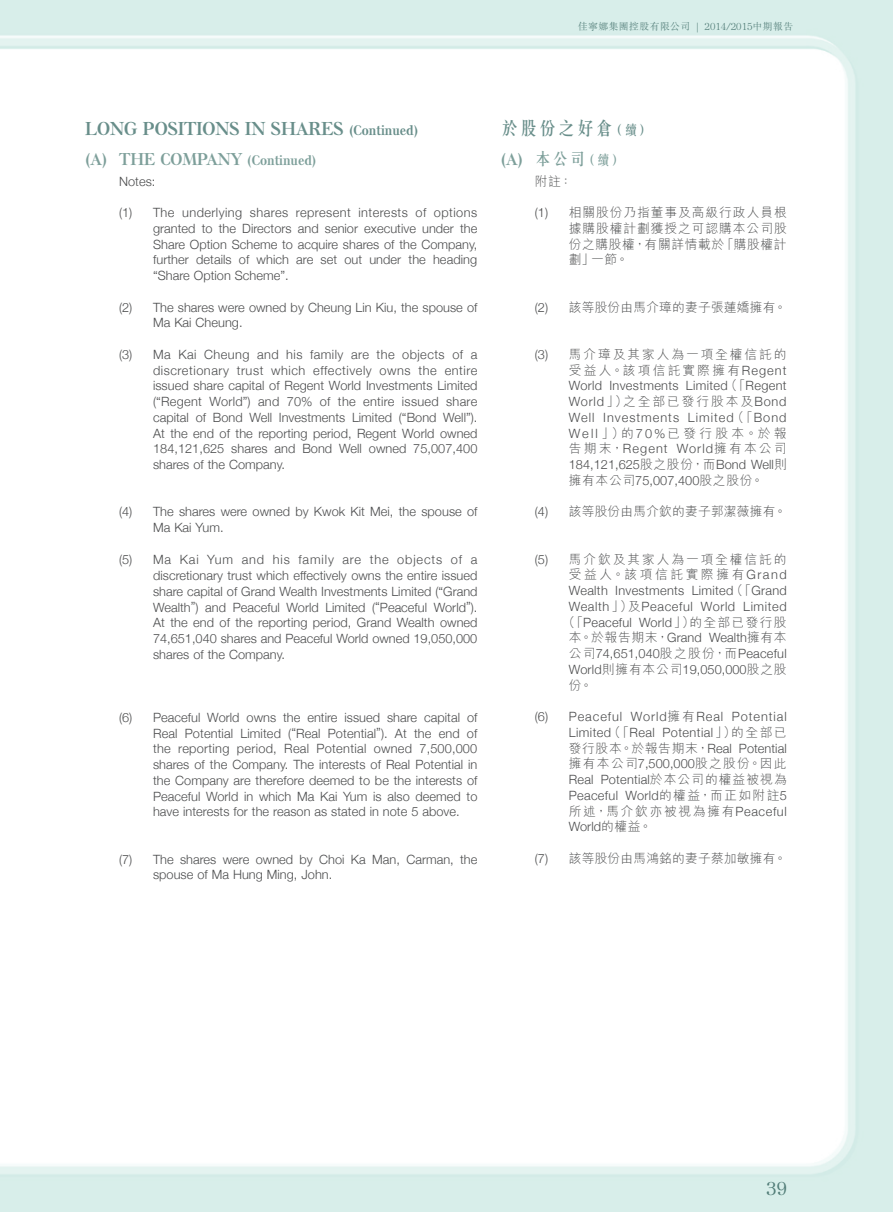
<style>
.page{position:relative;width:893px;height:1212px;background:#fff}
.page>*{position:absolute;margin:0;border:0;box-sizing:border-box;transform-origin:0 0}
.Heading_2{font:700 18px "Else NPL Std";letter-spacing:.005em;color:#688e8a}
.C_Heading_2{font:500 18px "C Song 3 HK";letter-spacing:.055em;color:#688e8a}
.t1{font:500 18px "Else NPL Std";color:#527d78}
.C_Heading_3{font:700 16.5px "Else NPL Std";letter-spacing:.005em;color:#7d9f9a}
.Notes{font:300 12.75px/15.8px "Helvetica Neue";letter-spacing:.005em;color:#4b4c4d;text-align:justify}
.C_Notes{font:300 12.75px/15.8px "Helvetica Neue";letter-spacing:.025em;color:#4b4c4d;text-align:justify}
.C_Notes-2{font:300 12.75px/15.8px "M Hei HK";letter-spacing:.055em;color:#4b4c4d;text-align:justify}
.C_Notes-3{font:300 12.75px "M Hei HK";letter-spacing:.015em;color:#4b4c4d}
.C_Notes-4{font:300 12.75px "Helvetica Neue";letter-spacing:.045em;color:#4b4c4d}
.C_Notes-5{font:300 12.75px "Helvetica Neue";letter-spacing:.005em;color:#4b4c4d}
.C_Notes-6{font:300 12.75px "M Hei HK";letter-spacing:.15em;color:#4b4c4d}
.C_Notes-7{font:300 12.75px "M Hei HK";letter-spacing:.205em;color:#4b4c4d}
.t2{font:300 9.75px "M Sung HK";letter-spacing:.055em;color:#527d78}
.s1{font-family:"Else NPL Std"}
.s2{font-size:13.5px}
.s3{font-family:"C Song 3 HK";font-weight:500}
.s4{font-family:"C Song 3 HK";font-weight:500;font-size:13.5px}
.s5{font-family:"Helvetica Neue"}
.s6{font-family:"M Hei HK"}
</style>
<div class="page">
<img style="left:0;top:0;width:893px;height:1212px">
<p class="t2" style="left:578px;top:20px;width:217px">佳寧娜集團控股有限公司 <span class="s1">| 2014/2015</span>中期報告</p>
<p class="Heading_2" style="left:85px;top:118px;width:335px">LONG POSITIONS IN SHARES <span class="s2">(Continued)</span></p>
<p class="C_Heading_3" style="left:85px;top:149px;width:233px">(A) THE COMPANY <span class="s2">(Continued)</span></p>
<p class="Notes" style="left:119px;top:173px;width:38px">Notes:</p>
<p class="Notes" style="left:153px;top:204px;width:326px;text-indent:-34px">(1) The underlying shares represent interests of options granted to the Directors and senior executive under the Share Option Scheme to acquire shares of the Company, further details of which are set out under the heading “Share Option Scheme”.</p>
<p class="Notes" style="left:153px;top:299px;width:326px;text-indent:-34px">(2) The shares were owned by Cheung Lin Kiu, the spouse of<br>Ma Kai Cheung.</p>
<p class="Notes" style="left:153px;top:346px;width:326px;text-indent:-34px">(3) Ma Kai Cheung and his family are the objects of a discretionary trust which effectively owns the entire issued share capital of Regent World Investments Limited (“Regent World”) and 70% of the entire issued share capital of Bond Well Investments Limited (“Bond Well”).<br>At the end of the reporting period, Regent World owned 184,121,625 shares and Bond Well owned 75,007,400 shares of the Company.</p>
<p class="Notes" style="left:153px;top:504px;width:326px;text-indent:-34px">(4) The shares were owned by Kwok Kit Mei, the spouse of<br>Ma Kai Yum.</p>
<p class="Notes" style="left:153px;top:552px;width:326px;text-indent:-34px">(5) Ma Kai Yum and his family are the objects of a discretionary trust which effectively owns the entire issued share capital of Grand Wealth Investments Limited (“Grand Wealth”) and Peaceful World Limited (“Peaceful World”).<br>At the end of the reporting period, Grand Wealth owned 74,651,040 shares and Peaceful World owned 19,050,000 shares of the Company.</p>
<p class="Notes" style="left:153px;top:709px;width:326px;text-indent:-34px">(6) Peaceful World owns the entire issued share capital of Real Potential Limited (“Real Potential”). At the end of the reporting period, Real Potential owned 7,500,000 shares of the Company. The interests of Real Potential in the Company are therefore deemed to be the interests of Peaceful World in which Ma Kai Yum is also deemed to have interests for the reason as stated in note 5 above.</p>
<p class="Notes" style="left:153px;top:851px;width:326px;text-indent:-34px">(7) The shares were owned by Choi Ka Man, Carman, the spouse of Ma Hung Ming, John.</p>
<p class="C_Heading_2" style="left:501px;top:119px;width:153px">於股份之好倉<span class="s2">（續）</span></p>
<p class="C_Heading_3" style="left:501px;top:149px;width:125px">(A) <span class="s3">本公司</span><span class="s4">（續）</span></p>
<p class="C_Notes-2" style="left:535px;top:173px;width:39px">附註：</p>
<p class="C_Notes-2" style="left:569px;top:204px;width:219px;text-indent:-34px"><span class="s5">(1)</span> 相關股份乃指董事及高級行政人員根據購股權計劃獲授之可認購本公司股份之購股權，有關詳情載於「購股權計劃」一節。</p>
<p class="C_Notes-3" style="left:535px;top:300px;width:253px"><span class="s5">(2)</span> 該等股份由馬介璋的妻子張蓮嬌擁有。</p>
<p class="C_Notes" style="left:569px;top:346px;width:219px;text-indent:-34px">(3) <span class="s6">馬介璋及其家人為一項全權信託的受益人。該項信託實際擁有</span>Regent World Investments Limited<span class="s6">（「</span>Regent World<span class="s6">」）之全部已發行股本及</span>Bond Well Investments Limited<span class="s6">（「</span>Bond Well <span class="s6">」）的</span>70%<span class="s6">已發行股本。於報告期末，</span>Regent World<span class="s6">擁有本公司</span>184,121,625<span class="s6">股之股份，而</span>Bond Well<span class="s6">則擁有本公司</span>75,007,400<span class="s6">股之股份。</span></p>
<p class="C_Notes-3" style="left:535px;top:505px;width:253px"><span class="s5">(4)</span> 該等股份由馬介欽的妻子郭潔薇擁有。</p>
<p class="C_Notes-6" style="left:535px;top:552px;width:253px"><span class="s5">(5)</span> 馬介欽及其家人為一項全權信託的</p>
<p class="C_Notes-7" style="left:569px;top:568px;width:219px">受益人。該項信託實際擁有<span class="s5">Grand</span></p>
<p class="C_Notes" style="left:569px;top:582px;width:220px">Wealth Investments Limited<span class="s6">（「</span>Grand</p>
<p class="C_Notes-4" style="left:569px;top:599px;width:219px">Wealth<span class="s6">」）及</span>Peaceful World Limited</p>
<p class="C_Notes" style="left:562px;top:614px;width:226px"><span class="s6">（「</span>Peaceful World<span class="s6">」）的全部已發行股</span></p>
<p class="C_Notes-2" style="left:569px;top:630px;width:219px">本。於報告期末，<span class="s5">Grand Wealth</span>擁有本</p>
<p class="C_Notes" style="left:569px;top:645px;width:219px"><span class="s6">公司</span>74,651,040<span class="s6">股之股份，而</span>Peaceful</p>
<p class="C_Notes-5" style="left:569px;top:662px;width:219px">World<span class="s6">則擁有本公司</span>19,050,000<span class="s6">股之股</span></p>
<p class="C_Notes-2" style="left:569px;top:677px;width:25px">份。</p>
<p class="C_Notes" style="left:569px;top:708px;width:220px;text-indent:-34px">(6) Peaceful World<span class="s6">擁有</span>Real Potential Limited<span class="s6">（「</span>Real Potential<span class="s6">」）的全部已發行股本。於報告期末，</span>Real Potential<span class="s6">擁有本公司</span>7,500,000<span class="s6">股之股份。因此</span>Real Potential<span class="s6">於本公司的權益被視為</span>Peaceful World<span class="s6">的權益，而正如附註</span>5<span class="s6">所述，馬介欽亦被視為擁有</span>Peaceful World<span class="s6">的權益。</span></p>
<p class="C_Notes-3" style="left:535px;top:852px;width:253px"><span class="s5">(7)</span> 該等股份由馬鴻銘的妻子蔡加敏擁有。</p>
<h1 class="t1" style="left:766px;top:1178px;width:22px">39</h1>
</div>
